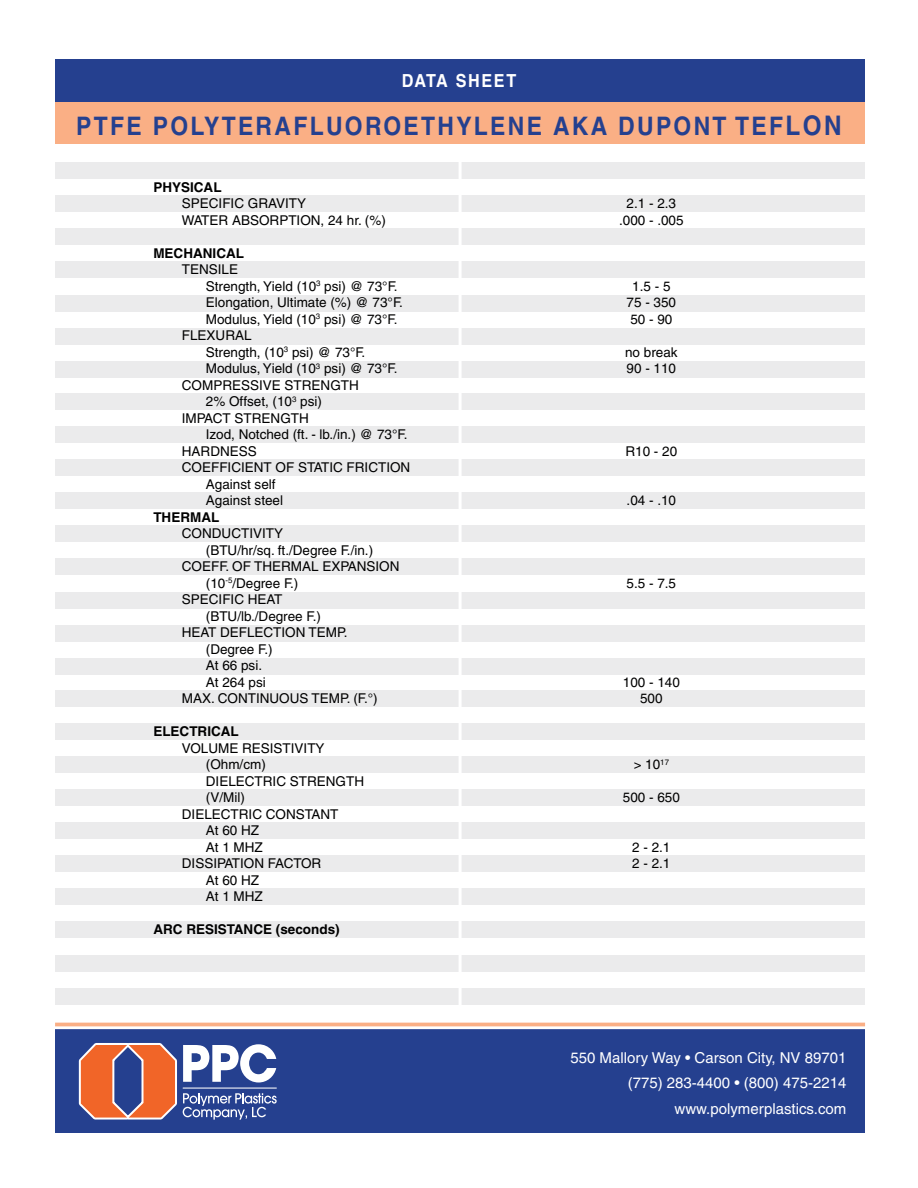
<style>
.page{position:relative;width:918px;height:1188px;background:#fff}
.page>*{position:absolute;margin:0;border:0;box-sizing:border-box;transform-origin:0 0}
.t1{font:700 25.5px "Helvetica LT";letter-spacing:.1em;color:#25408f;scale:.9 1}
.t2{font:700 18px "Helvetica LT";letter-spacing:.1em;color:#fff;scale:.9 1}
.t3{font:15px/25.5px "Helvetica LT";color:#fff;text-align:right}
.t4{font:13.5px/16.5px "Helvetica LT";color:#000}
.t5{font:700 13.5px "Helvetica LT";color:#000}
.s1{font-size:27px}
</style>
<div class="page">
<div style="left:55px;top:102px;width:810px;height:42px;background:#faaf85"></div>
<div style="left:55px;top:162px;width:810px;height:17px;background:#ebebec"></div>
<div style="left:55px;top:459px;width:810px;height:17px;background:#ebebec"></div>
<div style="left:55px;top:823px;width:810px;height:16px;background:#ebebec"></div>
<div style="left:55px;top:295px;width:810px;height:17px;background:#ebebec"></div>
<div style="left:55px;top:592px;width:810px;height:16px;background:#ebebec"></div>
<div style="left:55px;top:955px;width:810px;height:17px;background:#ebebec"></div>
<div style="left:55px;top:988px;width:810px;height:17px;background:#ebebec"></div>
<div style="left:55px;top:228px;width:810px;height:17px;background:#ebebec"></div>
<div style="left:55px;top:525px;width:810px;height:17px;background:#ebebec"></div>
<div style="left:55px;top:889px;width:810px;height:16px;background:#ebebec"></div>
<div style="left:55px;top:361px;width:810px;height:16px;background:#ebebec"></div>
<div style="left:55px;top:658px;width:810px;height:16px;background:#ebebec"></div>
<div style="left:55px;top:196px;width:810px;height:16px;background:#ebebec"></div>
<div style="left:55px;top:492px;width:810px;height:17px;background:#ebebec"></div>
<div style="left:55px;top:856px;width:810px;height:16px;background:#ebebec"></div>
<div style="left:55px;top:328px;width:810px;height:17px;background:#ebebec"></div>
<div style="left:55px;top:625px;width:810px;height:16px;background:#ebebec"></div>
<div style="left:55px;top:261px;width:810px;height:17px;background:#ebebec"></div>
<div style="left:55px;top:558px;width:810px;height:17px;background:#ebebec"></div>
<div style="left:55px;top:922px;width:810px;height:16px;background:#ebebec"></div>
<div style="left:55px;top:393px;width:810px;height:17px;background:#ebebec"></div>
<div style="left:55px;top:756px;width:810px;height:17px;background:#ebebec"></div>
<div style="left:55px;top:690px;width:810px;height:17px;background:#ebebec"></div>
<div style="left:55px;top:426px;width:810px;height:17px;background:#ebebec"></div>
<div style="left:55px;top:790px;width:810px;height:16px;background:#ebebec"></div>
<div style="left:55px;top:723px;width:810px;height:17px;background:#ebebec"></div>
<div style="left:55px;top:59px;width:810px;height:43px;background:#25408f"></div>
<div style="left:55px;top:1029px;width:810px;height:104px;background:#25408f"></div>
<hr style="left:459px;top:158px;width:3px;height:860px;background:#fff">
<hr style="left:55px;top:1023px;width:810px;height:3px;background:#faaf85">
<svg style="left:78px;top:1043px;width:199px;height:77px"></svg>
<h2 class="t2" style="left:402px;top:70px;width:129px">Data Sheet</h2>
<h1 class="t1" style="left:76px;top:111px;width:383px">PTFE POLYTERAFLUOROETH</h1>
<h1 class="t1" style="left:456px;top:111px;width:430px">YLENE AKA DUPONT TEF<span class="s1">LON</span></h1>
<p class="t5" style="left:153px;top:179px;width:70px">PHYSICAL</p>
<p class="t4" style="left:182px;top:195px;width:126px">SPECIFIC GRAVITY</p>
<p class="t4" style="left:627px;top:195px;width:51px">2.1 - 2.3</p>
<p class="t4" style="left:182px;top:212px;width:206px">WATER ABSORPTION, 24 hr. (%)</p>
<p class="t4" style="left:619px;top:212px;width:66px">.000 - .005</p>
<p class="t5" style="left:153px;top:245px;width:92px">MECHANICAL</p>
<p class="t4" style="left:206px;top:261px;width:193px;text-indent:-24px">TENSILE<br>Strength, Yield (10<sup>3</sup> psi) @ 73°F.</p>
<p class="t4" style="left:632px;top:278px;width:40px">1.5 - 5</p>
<p class="t4" style="left:206px;top:294px;width:199px">Elongation, Ultimate (%) @ 73°F.</p>
<p class="t4" style="left:627px;top:294px;width:51px">75 - 350</p>
<p class="t4" style="left:206px;top:311px;width:193px">Modulus, Yield (10<sup>3</sup> psi) @ 73°F.</p>
<p class="t4" style="left:630px;top:311px;width:44px">50 - 90</p>
<p class="t4" style="left:206px;top:327px;width:161px;text-indent:-24px">FLEXURAL<br>Strength, (10<sup>3</sup> psi) @ 73°F.</p>
<p class="t4" style="left:625px;top:344px;width:54px">no break</p>
<p class="t4" style="left:206px;top:360px;width:193px">Modulus, Yield (10<sup>3</sup> psi) @ 73°F.</p>
<p class="t4" style="left:627px;top:360px;width:51px">90 - 110</p>
<p class="t4" style="left:182px;top:377px;width:179px">COMPRESSIVE STRENGTH</p>
<p class="t4" style="left:206px;top:393px;width:118px">2% Offset, (10<sup>3</sup> psi)</p>
<p class="t4" style="left:182px;top:410px;width:128px">IMPACT STRENGTH</p>
<p class="t4" style="left:206px;top:426px;width:203px">Izod, Notched (ft. - lb./in.) @ 73°F.</p>
<p class="t4" style="left:182px;top:443px;width:77px">HARDNESS</p>
<p class="t4" style="left:625px;top:443px;width:53px">R10 - 20</p>
<p class="t4" style="left:206px;top:459px;width:206px;text-indent:-24px">COEFFICIENT OF STATIC FRICTION<br>Against self<br>Against steel</p>
<p class="t4" style="left:627px;top:492px;width:51px">.04 - .10</p>
<p class="t5" style="left:153px;top:509px;width:10px">THE</p>
<p class="t5" style="left:180px;top:509px;width:40px">RMAL</p>
<p class="t4" style="left:182px;top:525px;width:103px">CONDUCTIVITY</p>
<p class="t4" style="left:206px;top:542px;width:169px">(BTU/hr/sq. ft./Degree F./in.)</p>
<p class="t4" style="left:182px;top:558px;width:219px">COEFF. OF THERMAL EXPANSION</p>
<p class="t4" style="left:206px;top:575px;width:94px">(10<sup>-5</sup>/Degree F.)</p>
<p class="t4" style="left:627px;top:575px;width:51px">5.5 - 7.5</p>
<p class="t4" style="left:182px;top:591px;width:102px">SPECIFIC HEAT</p>
<p class="t4" style="left:206px;top:608px;width:117px">(BTU/lb./Degree F.)</p>
<p class="t4" style="left:182px;top:624px;width:167px">HEAT DEFLECTION TEMP.</p>
<p class="t4" style="left:206px;top:641px;width:68px">(Degree F.)</p>
<p class="t4" style="left:206px;top:657px;width:58px">At 66 psi.</p>
<p class="t4" style="left:206px;top:674px;width:62px">At 264 psi</p>
<p class="t4" style="left:623px;top:674px;width:59px">100 - 140</p>
<p class="t4" style="left:182px;top:690px;width:197px">MAX. CONTINUOUS TEMP. (F.°)</p>
<p class="t4" style="left:640px;top:690px;width:24px">500</p>
<p class="t5" style="left:153px;top:723px;width:87px">ELECTRICAL</p>
<p class="t4" style="left:206px;top:740px;width:120px;text-indent:-24px">VOLUME RESISTIVITY (Ohm/cm)</p>
<p class="t4" style="left:634px;top:756px;width:37px">&gt; 10<sup>17</sup></p>
<p class="t4" style="left:206px;top:773px;width:160px">DIELECTRIC STRENGTH (V/Mil)</p>
<p class="t4" style="left:206px;top:806px;width:134px;text-indent:-24px">DIELECTRIC CONSTANT<br>At 60 HZ<br>At 1 MHZ</p>
<p class="t4" style="left:623px;top:789px;width:59px">500 - 650</p>
<p class="t4" style="left:632px;top:839px;width:40px">2 - 2.1</p>
<p class="t4" style="left:182px;top:855px;width:141px">DISSIPATION FACTOR</p>
<p class="t4" style="left:632px;top:855px;width:40px">2 - 2.1</p>
<p class="t4" style="left:206px;top:872px;width:59px">At 60 HZ<br>At 1 MHZ</p>
<p class="t5" style="left:153px;top:921px;width:188px">ARC RESISTANCE (seconds)</p>
<p class="t3" style="left:570px;top:1045px;width:277px">550 Mallory Way • Carson City, NV 89701 (775) 283-4400 • (800) 475-2214 www.polymerplastics.com</p>
</div>
